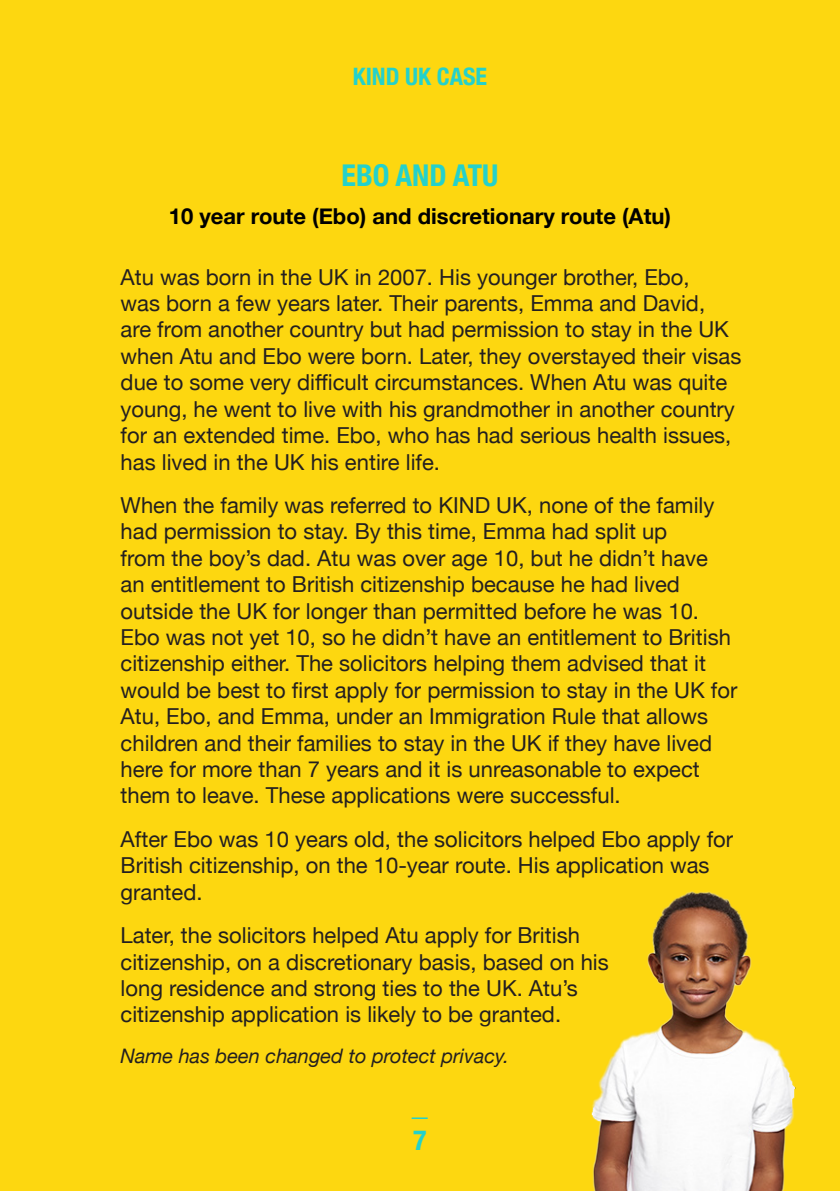
<style>
.page{position:relative;width:840px;height:1191px;background:#fff}
.page>*{position:absolute;margin:0;border:0;box-sizing:border-box;transform-origin:0 0}
.t1{font:700 32px "Helvetica Neue";color:#24d1cb}
.t2{font:700 condensed 30px "Helvetica Neue";color:#24d1cb}
.t3{font:700 condensed 28px "Helvetica Neue";color:#24d1cb}
.t4{font:700 condensed 24px "Helvetica Neue";color:#24d1cb}
.t5{font:22px/26.4px "Helvetica Neue";color:#231f20}
.t6{font:700 22px "Helvetica Neue";color:#000}
.t7{font:italic 20px "Helvetica Neue";color:#231f20}
</style>
<div class="page">
<div style="left:0;top:0;width:839px;height:1191px;background:#fdd710"></div>
<img style="left:591px;top:891px;width:205px;height:300px">
<p class="t4" style="left:352px;top:57px;width:136px">KIND UK CASE</p>
<p class="t2" style="left:341px;top:151px;width:158px">EBO AND ATU</p>
<p class="t6" style="left:169px;top:199px;width:503px">10 year route (Ebo) and discretionary route (Atu)</p>
<p class="t5" style="left:120px;top:265px;width:622px">Atu was born in the UK in 2007. His younger brother, Ebo,<br>was born a few years later. Their parents, Emma and David,<br>are from another country but had permission to stay in the UK when Atu and Ebo were born. Later, they overstayed their visas due to some very difficult circumstances. When Atu was quite young, he went to live with his grandmother in another country for an extended time. Ebo, who has had serious health issues, has lived in the UK his entire life.</p>
<p class="t5" style="left:120px;top:493px;width:618px">When the family was referred to KIND UK, none of the family had permission to stay. By this time, Emma had split up<br>from the boy’s dad. Atu was over age 10, but he didn’t have an entitlement to British citizenship because he had lived outside the UK for longer than permitted before he was 10.<br>Ebo was not yet 10, so he didn’t have an entitlement to British citizenship either. The solicitors helping them advised that it would be best to first apply for permission to stay in the UK for Atu, Ebo, and Emma, under an Immigration Rule that allows children and their families to stay in the UK if they have lived here for more than 7 years and it is unreasonable to expect them to leave. These applications were successful.</p>
<p class="t5" style="left:120px;top:827px;width:613px">After Ebo was 10 years old, the solicitors helped Ebo apply for<br>British citizenship, on the 10-year route. His application was granted.</p>
<p class="t5" style="left:120px;top:923px;width:489px">Later, the solicitors helped Atu apply for British citizenship, on a discretionary basis, based on his long residence and strong ties to the UK. Atu’s citizenship application is likely to be granted.</p>
<p class="t7" style="left:120px;top:1041px;width:389px">Name has been changed to protect privacy.</p>
<p class="t1" style="left:412px;top:1078px;width:17px">_</p>
<p class="t3" style="left:413px;top:1116px;width:15px">7</p>
</div>
